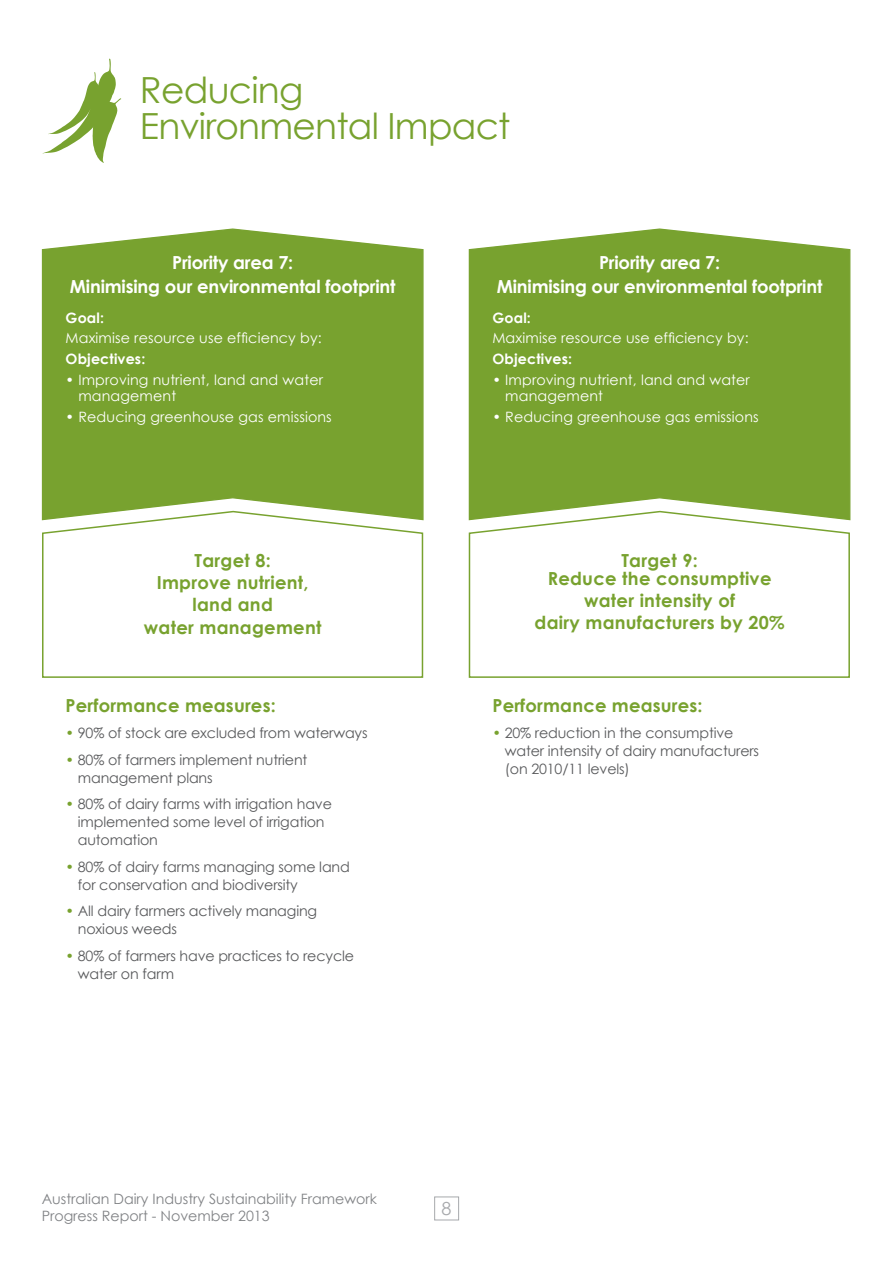
<style>
.page{position:relative;width:893px;height:1263px;background:#fff}
.page>*{position:absolute;margin:0;border:0;box-sizing:border-box;transform-origin:0 0}
.t1{font:36px/36px "Century Gothic";letter-spacing:-.02em;color:#78a22f}
.t2{font:700 18px/22.2px "Century Gothic";letter-spacing:.015em;color:#78a22f;text-align:center}
.t3{font:700 18px/23.7px "Century Gothic";letter-spacing:-.01em;color:#fff;text-align:center}
.t4{font:18px "Century Gothic";color:#a7a9ac}
.t5{font:14.25px/18px "Century Gothic";letter-spacing:-.01em;color:#58595b}
.t6{font:14.25px/16.5px "Century Gothic";letter-spacing:.01em;color:#fff}
.t7{font:14.25px/16.5px "Century Gothic";color:#808285}
.t8{font:700 14.25px "Century Gothic";letter-spacing:.01em;color:#fff}
.s1{color:#78a22f}
</style>
<div class="page">
<div style="left:434px;top:1196px;width:25px;height:24px;background:#fff;border:1px solid #a7a9ac"></div>
<div style="left:468px;top:228px;width:383px;height:282px;background:#78a22f"></div>
<svg style="left:42px;top:59px;width:79px;height:104px"></svg>
<div style="left:41px;top:228px;width:383px;height:282px;background:#78a22f"></div>
<svg style="left:41px;top:510px;width:383px;height:168px"></svg>
<svg style="left:468px;top:510px;width:383px;height:168px"></svg>
<h1 class="t1" style="left:140px;top:72px;width:372px">Reducing<br>Environmental Impact</h1>
<p class="t3" style="left:70px;top:251px;width:327px">Priority area 7:<br>Minimising our environmental footprint</p>
<p class="t3" style="left:497px;top:251px;width:327px">Priority area 7:<br>Minimising our environmental footprint</p>
<p class="t8" style="left:66px;top:309px;width:40px">Goal:</p>
<p class="t6" style="left:66px;top:330px;width:258px">Maximise resource use efficiency by:</p>
<p class="t8" style="left:66px;top:350px;width:81px">Objectives:</p>
<p class="t6" style="left:78px;top:371px;width:246px;text-indent:-13px">• Improving nutrient, land and water management</p>
<p class="t6" style="left:66px;top:409px;width:268px">• Reducing greenhouse gas emissions</p>
<p class="t8" style="left:492px;top:308px;width:40px">Goal:</p>
<p class="t6" style="left:492px;top:330px;width:258px">Maximise resource use efficiency by:</p>
<p class="t8" style="left:492px;top:350px;width:81px">Objectives:</p>
<p class="t6" style="left:505px;top:371px;width:246px;text-indent:-13px">• Improving nutrient, land and water management</p>
<p class="t6" style="left:492px;top:409px;width:268px">• Reducing greenhouse gas emissions</p>
<p class="t2" style="left:144px;top:549px;width:179px">Target 8:<br>Improve nutrient, land and<br>water management</p>
<p class="t2" style="left:548px;top:551px;width:225px;line-height:18px">Target 9:<br>Reduce the consumptive</p>
<p class="t2" style="left:535px;top:589px;width:252px">water intensity of<br>dairy manufacturers by 20%</p>
<p class="t2" style="left:66px;top:693px;width:212px">Performance measures:</p>
<p class="t5" style="left:66px;top:724px;width:304px"><span class="s1">•</span> 90% of stock are excluded from waterways</p>
<p class="t5" style="left:78px;top:750px;width:231px;text-indent:-12px"><span class="s1">•</span> 80% of farmers implement nutrient management plans</p>
<p class="t5" style="left:78px;top:795px;width:256px;text-indent:-12px"><span class="s1">•</span> 80% of dairy farms with irrigation have implemented some level of irrigation automation</p>
<p class="t5" style="left:78px;top:857px;width:274px;text-indent:-12px"><span class="s1">•</span> 80% of dairy farms managing some land for conservation and biodiversity</p>
<p class="t5" style="left:78px;top:902px;width:241px;text-indent:-12px"><span class="s1">•</span> All dairy farmers actively managing noxious weeds</p>
<p class="t5" style="left:78px;top:946px;width:278px;text-indent:-12px"><span class="s1">•</span> 80% of farmers have practices to recycle water on farm</p>
<p class="t2" style="left:492px;top:693px;width:212px">Performance measures:</p>
<p class="t5" style="left:505px;top:724px;width:256px;text-indent:-12px"><span class="s1">•</span> 20% reduction in the consumptive water intensity of dairy manufacturers (on 2010/11 levels)</p>
<p class="t7" style="left:42px;top:1190px;width:337px">Australian Dairy Industry Sustainability Framework<br>Progress Report - November 2013</p>
<p class="t4" style="left:441px;top:1197px;width:11px">8</p>
</div>
